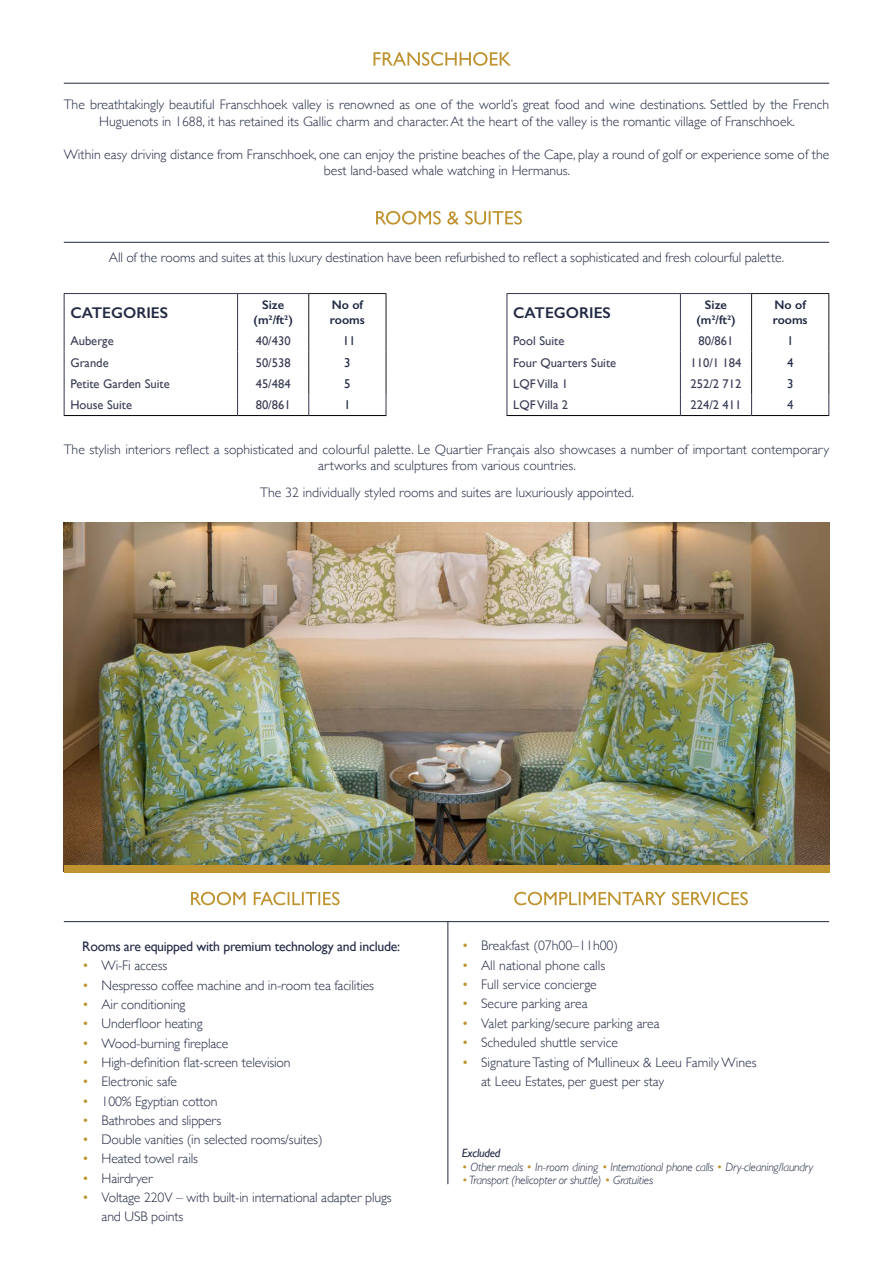
<style>
.page{position:relative;width:893px;height:1263px;background:#fff}
.page>*{position:absolute;margin:0;border:0;box-sizing:border-box;transform-origin:0 0}
.t1{font:600 15.6px "Gill Sans";color:#222944}
.t2{font:300 13.8px/16.5px "Gill Sans";color:#222944;text-align:center}
.t3{font:13.8px "Gill Sans";letter-spacing:-.02em;color:#222944}
.t4{font:12.75px "Gill Sans";color:#222944}
.t5{font:12.75px "Gill Sans";color:#3a3d55}
.t6{font:12.6px "Gill Sans";color:#3a3d55}
.t7{font:600 12.45px/15px "Gill Sans";color:#222944;text-align:center}
.t8{font:italic 300 12px "Gill Sans";letter-spacing:-.02em;color:#222944}
.t9{font:italic 12px "Gill Sans";letter-spacing:-.02em;color:#222944}
.s1{color:#be9330}
.s2{font-style:normal;color:#be9330}
</style>
<div class="page">
<svg style="left:373px;top:52px;width:138px;height:14px"></svg>
<hr style="left:64px;top:83px;width:765px;height:1px;background:#222944">
<img style="left:64px;top:523px;width:765px;height:342px">
<div style="left:64px;top:865px;width:765px;height:8px;background:#be9330"></div>
<svg style="left:376px;top:211px;width:146px;height:14px"></svg>
<hr style="left:64px;top:242px;width:765px;height:1px;background:#222944">
<hr style="left:64px;top:415px;width:174px;height:1px;background:#000">
<hr style="left:238px;top:415px;width:71px;height:1px;background:#000">
<hr style="left:309px;top:415px;width:77px;height:1px;background:#000">
<hr style="left:64px;top:293px;width:174px;height:1px;background:#32364f">
<hr style="left:64px;top:294px;width:1px;height:36px;background:#32364f">
<hr style="left:238px;top:293px;width:70px;height:1px;background:#32364f">
<hr style="left:237px;top:294px;width:1px;height:36px;background:#32364f">
<svg style="left:64px;top:330px;width:1px;height:85px"></svg>
<svg style="left:237px;top:330px;width:1px;height:85px"></svg>
<hr style="left:308px;top:293px;width:78px;height:1px;background:#1a1a1a">
<hr style="left:308px;top:294px;width:1px;height:36px;background:#1a1a1a">
<hr style="left:386px;top:294px;width:1px;height:36px;background:#1a1a1a">
<svg style="left:308px;top:330px;width:1px;height:85px"></svg>
<svg style="left:386px;top:330px;width:1px;height:85px"></svg>
<hr style="left:507px;top:415px;width:173px;height:1px;background:#000">
<hr style="left:680px;top:415px;width:72px;height:1px;background:#000">
<hr style="left:752px;top:415px;width:77px;height:1px;background:#000">
<hr style="left:507px;top:293px;width:173px;height:1px;background:#32364f">
<hr style="left:507px;top:294px;width:1px;height:36px;background:#32364f">
<hr style="left:680px;top:293px;width:71px;height:1px;background:#32364f">
<hr style="left:680px;top:294px;width:1px;height:36px;background:#32364f">
<svg style="left:507px;top:330px;width:1px;height:85px"></svg>
<svg style="left:680px;top:330px;width:1px;height:85px"></svg>
<hr style="left:751px;top:293px;width:78px;height:1px;background:#1a1a1a">
<hr style="left:751px;top:294px;width:1px;height:36px;background:#1a1a1a">
<hr style="left:828px;top:294px;width:1px;height:36px;background:#1a1a1a">
<svg style="left:751px;top:330px;width:1px;height:85px"></svg>
<svg style="left:828px;top:330px;width:1px;height:85px"></svg>
<svg style="left:191px;top:892px;width:149px;height:13px"></svg>
<svg style="left:514px;top:892px;width:234px;height:13px"></svg>
<hr style="left:64px;top:921px;width:765px;height:1px;background:#222944">
<hr style="left:448px;top:921px;width:1px;height:263px;background:#222944">
<p class="t2" style="left:64px;top:96px;width:767px">The breathtakingly beautiful Franschhoek valley is renowned as one of the world’s great food and wine destinations. Settled by the French<br>Huguenots in 1688, it has retained its Gallic charm and character. At the heart of the valley is the romantic village of Franschhoek.</p>
<p class="t2" style="left:64px;top:145px;width:767px">Within easy driving distance from Franschhoek, one can enjoy the pristine beaches of the Cape, play a round of golf or experience some of the best land-based whale watching in Hermanus.</p>
<p class="t2" style="left:109px;top:249px;width:677px">All of the rooms and suites at this luxury destination have been refurbished to reflect a sophisticated and fresh colourful palette.</p>
<p class="t1" style="left:70px;top:303px;width:99px">CATEGORIES</p>
<p class="t7" style="left:254px;top:297px;width:41px">Size (m²/ft²)</p>
<p class="t7" style="left:330px;top:297px;width:36px;text-align:left">No of rooms</p>
<p class="t6" style="left:70px;top:333px;width:45px">Auberge</p>
<p class="t6" style="left:256px;top:333px;width:36px">40/430</p>
<p class="t4" style="left:343px;top:333px;width:14px">11</p>
<p class="t6" style="left:70px;top:355px;width:40px">Grande</p>
<p class="t6" style="left:256px;top:355px;width:36px">50/538</p>
<p class="t4" style="left:344px;top:355px;width:8px">3</p>
<p class="t6" style="left:70px;top:376px;width:101px">Petite Garden Suite</p>
<p class="t6" style="left:256px;top:376px;width:36px">45/484</p>
<p class="t4" style="left:344px;top:376px;width:8px">5</p>
<p class="t6" style="left:70px;top:397px;width:63px">House Suite</p>
<p class="t6" style="left:256px;top:397px;width:36px">80/861</p>
<p class="t4" style="left:344px;top:397px;width:8px">1</p>
<p class="t1" style="left:513px;top:303px;width:99px">CATEGORIES</p>
<p class="t7" style="left:696px;top:297px;width:41px">Size (m²/ft²)</p>
<p class="t7" style="left:773px;top:297px;width:36px;text-align:left">No of rooms</p>
<p class="t6" style="left:513px;top:333px;width:53px">Pool Suite</p>
<p class="t6" style="left:698px;top:333px;width:36px">80/861</p>
<p class="t4" style="left:787px;top:333px;width:8px">1</p>
<p class="t6" style="left:513px;top:355px;width:105px">Four Quarters Suite</p>
<p class="t6" style="left:690px;top:355px;width:52px">110/1 184</p>
<p class="t4" style="left:787px;top:355px;width:8px">4</p>
<p class="t6" style="left:513px;top:376px;width:56px">LQF Villa 1</p>
<p class="t6" style="left:690px;top:376px;width:52px">252/2 712</p>
<p class="t4" style="left:787px;top:376px;width:8px">3</p>
<p class="t6" style="left:513px;top:397px;width:56px">LQF Villa 2</p>
<p class="t6" style="left:690px;top:397px;width:52px">224/2 411</p>
<p class="t5" style="left:787px;top:397px;width:8px">4</p>
<p class="t2" style="left:64px;top:440px;width:767px">The stylish interiors reflect a sophisticated and colourful palette. Le Quartier Français also showcases a number of important contemporary artworks and sculptures from various countries.</p>
<p class="t2" style="left:260px;top:484px;width:375px">The 32 individually styled rooms and suites are luxuriously appointed.</p>
<p class="t3" style="left:82px;top:938px;width:319px">Rooms are equipped with premium technology and include:</p>
<p class="t2" style="left:82px;top:957px;width:87px"><span class="s1">•</span> Wi-Fi access</p>
<p class="t2" style="left:82px;top:976px;width:293px"><span class="s1">•</span> Nespresso coffee machine and in-room tea facilities</p>
<p class="t2" style="left:82px;top:996px;width:105px"><span class="s1">•</span> Air conditioning</p>
<p class="t2" style="left:82px;top:1015px;width:122px"><span class="s1">•</span> Underfloor heating</p>
<p class="t2" style="left:82px;top:1034px;width:148px"><span class="s1">•</span> Wood-burning fireplace</p>
<p class="t2" style="left:82px;top:1053px;width:210px"><span class="s1">•</span> High-definition flat-screen television</p>
<p class="t2" style="left:82px;top:1073px;width:96px"><span class="s1">•</span> Electronic safe</p>
<p class="t2" style="left:82px;top:1092px;width:137px"><span class="s1">•</span> 100% Egyptian cotton</p>
<p class="t2" style="left:82px;top:1111px;width:141px"><span class="s1">•</span> Bathrobes and slippers</p>
<p class="t2" style="left:82px;top:1131px;width:242px"><span class="s1">•</span> Double vanities (in selected rooms/suites)</p>
<p class="t2" style="left:82px;top:1150px;width:117px"><span class="s1">•</span> Heated towel rails</p>
<p class="t2" style="left:82px;top:1169px;width:72px"><span class="s1">•</span> Hairdryer</p>
<p class="t2" style="left:102px;top:1187px;width:292px;line-height:19.4px;text-align:left;text-indent:-19px"><span class="s1">•</span> Voltage 220V – with built-in international adapter plugs and USB points</p>
<p class="t2" style="left:462px;top:937px;width:158px"><span class="s1">•</span> Breakfast (07h00–11h00)</p>
<p class="t2" style="left:462px;top:956px;width:145px"><span class="s1">•</span> All national phone calls</p>
<p class="t2" style="left:462px;top:975px;width:137px"><span class="s1">•</span> Full service concierge</p>
<p class="t2" style="left:462px;top:995px;width:127px"><span class="s1">•</span> Secure parking area</p>
<p class="t2" style="left:462px;top:1014px;width:199px"><span class="s1">•</span> Valet parking/secure parking area</p>
<p class="t2" style="left:462px;top:1034px;width:158px"><span class="s1">•</span> Scheduled shuttle service</p>
<p class="t2" style="left:481px;top:1052px;width:277px;line-height:19.4px;text-align:left;text-indent:-19px"><span class="s1">•</span> Signature Tasting of Mullineux &amp; Leeu Family Wines at Leeu Estates, per guest per stay</p>
<p class="t9" style="left:462px;top:1146px;width:40px">Excluded</p>
<p class="t8" style="left:462px;top:1160px;width:353px"><span class="s2">•</span> Other meals <span class="s1">•</span> In-room dining <span class="s1">•</span> International phone calls <span class="s1">•</span> Dry-cleaning/laundry</p>
<p class="t8" style="left:462px;top:1173px;width:193px"><span class="s1">•</span> Transport (helicopter or shuttle) <span class="s1">•</span> Gratuities</p>
</div>
